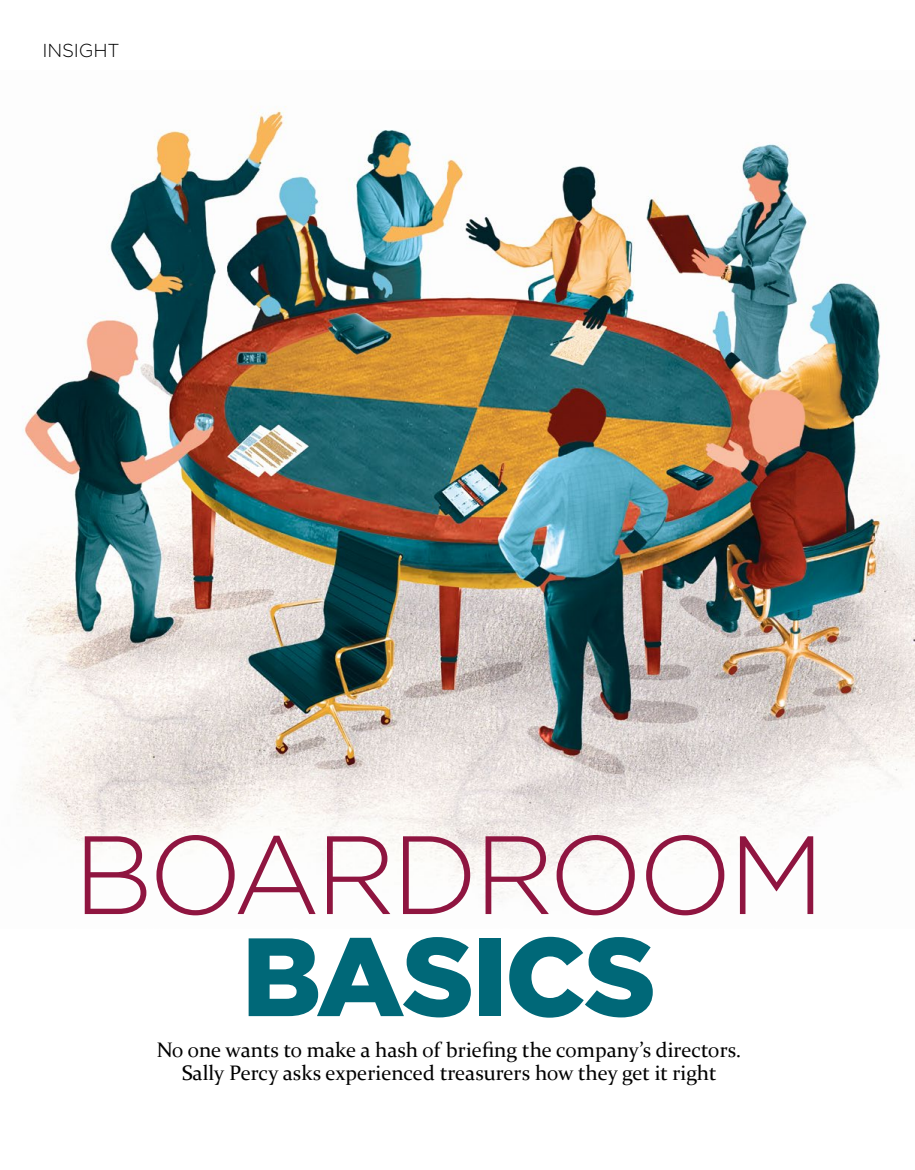
<style>
.page{position:relative;width:915px;height:1170px;background:#fff}
.page>*{position:absolute;margin:0;border:0;box-sizing:border-box;transform-origin:0 0}
.t1{font:300 111px "Gotham";letter-spacing:-.045em;color:#8f1540}
.t2{font:900 111px "Gotham";letter-spacing:-.025em;color:#006878}
.t3{font:21px/23.7px "Constantia";color:#000;text-align:center}
.t4{font:300 18.75px "Gotham";letter-spacing:-.01em;color:#000}
</style>
<div class="page">
<img style="left:10px;top:106px;width:904px;height:793px">
<p class="t4" style="left:43px;top:38px;width:79px">INSIGHT</p>
<h1 class="t1" style="left:73px;top:804px;width:752px">BOARDROOM</h1>
<h1 class="t2" style="left:242px;top:900px;width:416px">BASICS</h1>
<p class="t3" style="left:157px;top:1036px;width:586px">No one wants to make a hash of briefing the company’s directors.<br>Sally Percy asks experienced treasurers how they get it right</p>
</div>
